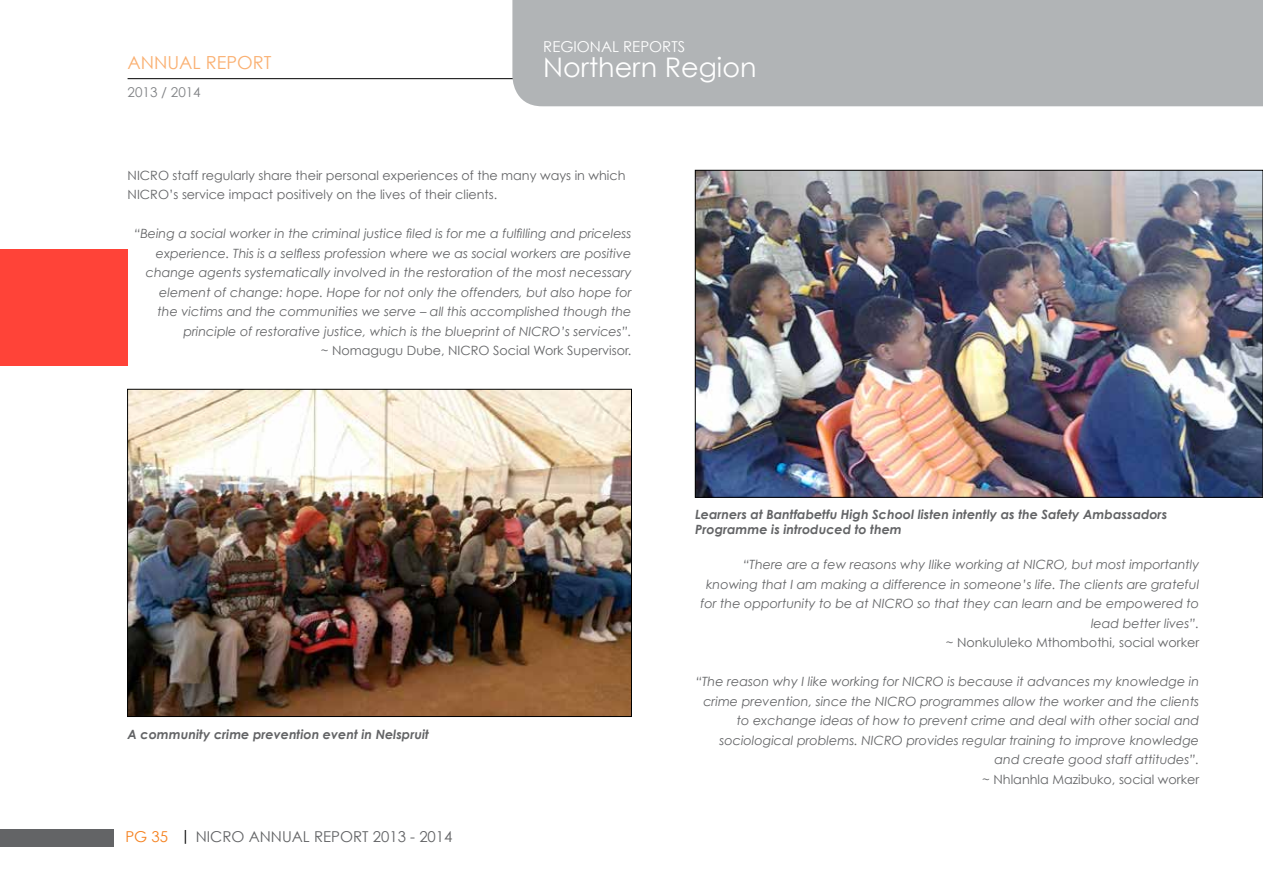
<style>
.page{position:relative;width:1263px;height:893px;background:#fff}
.page>*{position:absolute;margin:0;border:0;box-sizing:border-box;transform-origin:0 0}
.t1{font:27px "Century Gothic";color:#fff}
.t2{font:18px "Century Gothic";color:#fab072}
.t3{font:15px "Century Gothic";color:#636466}
.t4{font:15px "Century Gothic";color:#fff}
.t5{font:13.5px "Century Gothic";color:#808285}
.t6{font:italic 12.75px/19.5px "Century Gothic";color:#636466;text-align:right}
.t7{font:12.75px/19.5px "Century Gothic";color:#636466}
.t8{font:italic 700 12.75px/15.3px "Century Gothic";color:#636466}
.s1{color:#f58220}
.s2{color:#000}
</style>
<div class="page">
<hr style="left:128px;top:78px;width:386px;height:1px;background:#000">
<div style="left:0;top:829px;width:113px;height:17px;background:#636466"></div>
<div style="left:512px;top:0;width:751px;height:106px;background:#b1b4b6"></div>
<img style="left:129px;top:391px;width:501px;height:324px">
<div style="left:127px;top:389px;width:505px;height:328px;border:1px solid #000"></div>
<img style="left:697px;top:172px;width:564px;height:323px">
<div style="left:0;top:249px;width:128px;height:117px;background:#ff4338"></div>
<h2 class="t2" style="left:128px;top:51px;width:145px">ANNUAL REPORT</h2>
<p class="t5" style="left:128px;top:84px;width:75px">2013 / 2014</p>
<p class="t4" style="left:543px;top:37px;width:144px">REGIONAL REPORTS</p>
<h1 class="t1" style="left:543px;top:51px;width:215px">Northern Region</h1>
<p class="t7" style="left:128px;top:165px;width:499px">NICRO staff regularly share their personal experiences of the many ways in which<br>NICRO’s service impact positively on the lives of their clients.</p>
<p class="t6" style="left:134px;top:224px;width:499px">“Being a social worker in the criminal justice filed is for me a fulfilling and priceless experience. This is a selfless profession where we as social workers are positive change agents systematically involved in the restoration of the most necessary element of change: hope. Hope for not only the offenders, but also hope for<br>the victims and the communities we serve – all this accomplished though the principle of restorative justice, which is the blueprint of NICRO’s services”.</p>
<p class="t7" style="left:321px;top:341px;width:312px">~ Nomagugu Dube, NICRO Social Work Supervisor.</p>
<p class="t8" style="left:128px;top:726px;width:303px">A community crime prevention event in Nelspruit</p>
<p class="t3" style="left:125px;top:828px;width:329px"><span class="s1">PG 35</span> <span class="s2">|</span> NICRO ANNUAL REPORT 2013 - 2014</p>
<p class="t8" style="left:695px;top:506px;width:474px">Learners at Bantfabetfu High School listen intently as the Safety Ambassadors<br>Programme is introduced to them</p>
<p class="t6" style="left:700px;top:555px;width:500px">“There are a few reasons why Ilike working at NICRO, but most importantly knowing that I am making a difference in someone’s life. The clients are grateful for the opportunity to be at NICRO so that they can learn and be empowered to lead better lives”.</p>
<p class="t7" style="left:946px;top:633px;width:255px">~ Nonkululeko Mthombothi, social worker</p>
<p class="t6" style="left:696px;top:672px;width:505px">“The reason why I like working for NICRO is because it advances my knowledge in crime prevention, since the NICRO programmes allow the worker and the clients to exchange ideas of how to prevent crime and deal with other social and sociological problems. NICRO provides regular training to improve knowledge and create good staff attitudes”.</p>
<p class="t7" style="left:982px;top:769px;width:218px">~ Nhlanhla Mazibuko, social worker</p>
</div>
